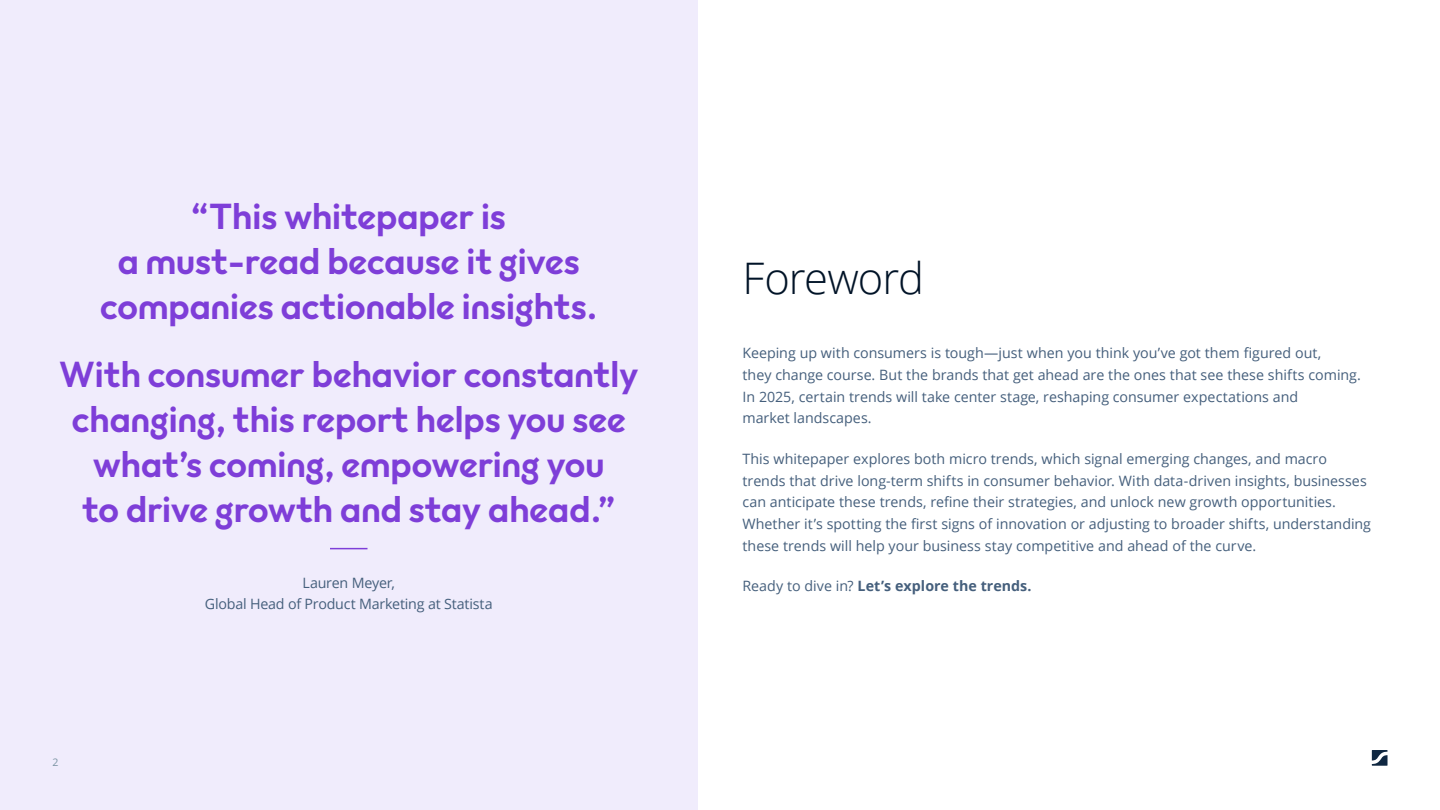
<style>
.page{position:relative;width:1440px;height:810px;background:#fff}
.page>*{position:absolute;margin:0;border:0;box-sizing:border-box;transform-origin:0 0}
.t1{font:300 43.5px "Open Sans";letter-spacing:-.02em;color:#001327}
.t2{font:600 36px/45px "Outfit";color:#7e3ed8;text-align:center}
.t3{font:14.25px/21.8px "Open Sans";color:#455f7c}
.t4{font:700 14.25px "Open Sans";color:#455f7c}
.t5{font:10.5px "Open Sans";color:#7b94a3}
.s1{font-weight:400}
</style>
<div class="page">
<div style="left:0;top:0;width:698px;height:810px;background:#f0ecfc"></div>
<svg style="left:1372px;top:750px;width:16px;height:16px"></svg>
<hr style="left:330px;top:548px;width:38px;height:1px;background:#7e3ed8">
<h2 class="t2" style="left:100px;top:193px;width:499px">“This whitepaper is<br>a must-read because it gives companies actionable insights.</h2>
<h2 class="t2" style="left:59px;top:350px;width:581px">With consumer behavior constantly changing, this report helps you see what’s coming, empowering you<br>to drive growth and stay ahead.”</h2>
<p class="t5" style="left:52px;top:755px;width:8px">2</p>
<p class="t3" style="left:205px;top:571px;width:289px;text-align:center">Lauren Meyer,<br>Global Head of Product Marketing at Statista</p>
<h1 class="t1" style="left:742px;top:249px;width:183px">Foreword</h1>
<p class="t3" style="left:742px;top:342px;width:620px">Keeping up with consumers is tough—just when you think you’ve got them figured out,<br>they change course. But the brands that get ahead are the ones that see these shifts coming.<br>In 2025, certain trends will take center stage, reshaping consumer expectations and<br>market landscapes.</p>
<p class="t3" style="left:742px;top:447px;width:630px">This whitepaper explores both micro trends, which signal emerging changes, and macro trends that drive long-term shifts in consumer behavior. With data-driven insights, businesses can anticipate these trends, refine their strategies, and unlock new growth opportunities.<br>Whether it’s spotting the first signs of innovation or adjusting to broader shifts, understanding these trends will help your business stay competitive and ahead of the curve.</p>
<p class="t4" style="left:742px;top:576px;width:291px"><span class="s1">Ready to dive in?</span> Let’s explore the trends.</p>
</div>
